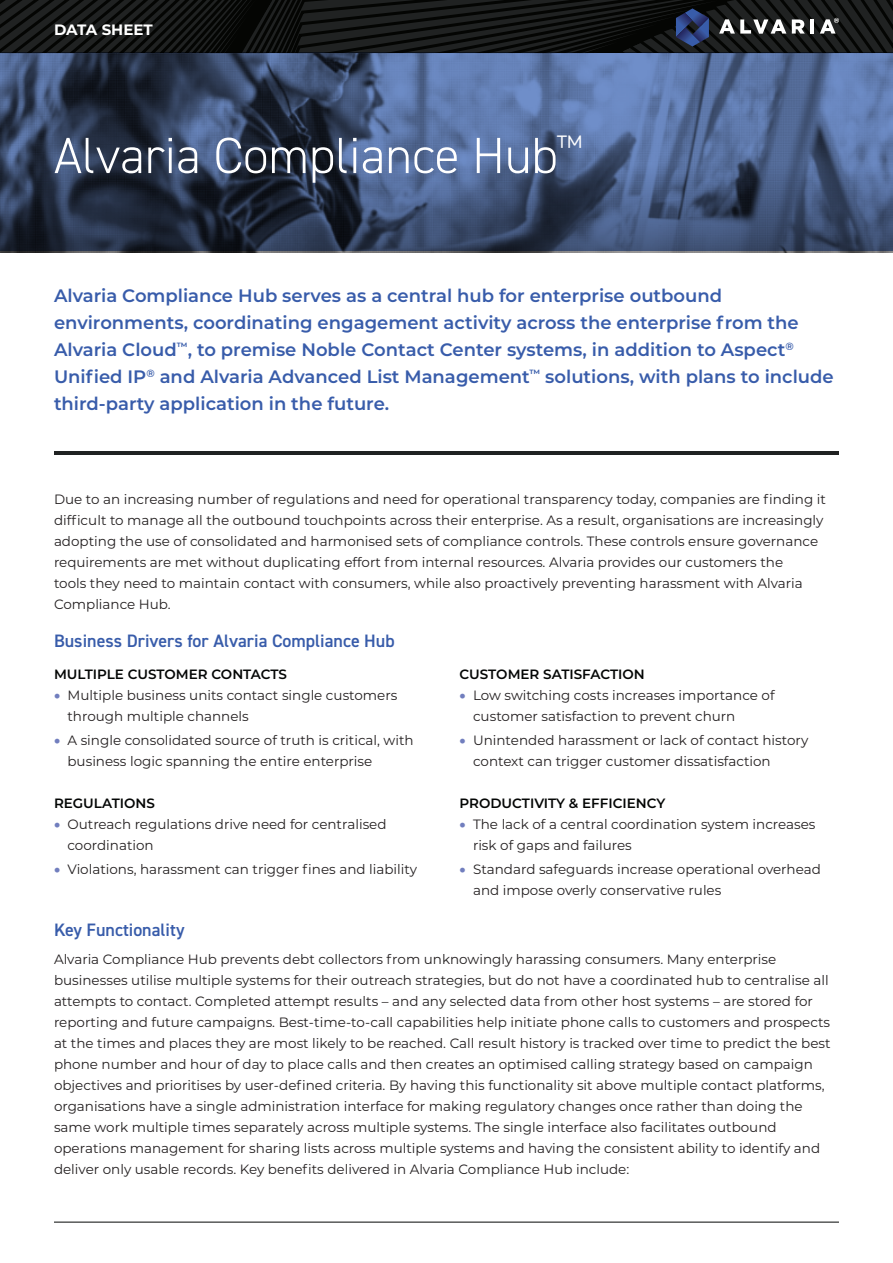
<style>
.page{position:relative;width:893px;height:1263px;background:#fff}
.page>*{position:absolute;margin:0;border:0;box-sizing:border-box;transform-origin:0 0}
.t1{font:300 51px "DIN2014";color:#fff}
.Intro_Text_Orange{font:600 18px/27px "Montserrat";color:#385caa}
.Subhead_Blue{font:600 18px "DIN2014";color:#385caa}
.t2{font:700 15px "Montserrat";color:#fff}
.Body{font:13.5px/21px "Montserrat";color:#231f20}
.Table_Header{font:600 13.5px "Montserrat";color:#040605}
.s1{color:#717ebe}
</style>
<div class="page">
<svg style="left:0;top:0;width:893px;height:52px;background:#131514"></svg>
<svg style="left:719px;top:19px;width:67px;height:15px"></svg>
<svg style="left:792px;top:19px;width:13px;height:15px"></svg>
<hr style="left:810px;top:19px;width:4px;height:15px;background:#fff">
<svg style="left:676px;top:8px;width:33px;height:39px"></svg>
<svg style="left:820px;top:18px;width:19px;height:16px"></svg>
<hr style="left:54px;top:1222px;width:785px;height:1px;background:#040605">
<svg style="left:0;top:52px;width:893px;height:114px;background:#495e85"></svg>
<svg style="left:0;top:166px;width:893px;height:86px;background:#33425e"></svg>
<hr style="left:54px;top:451px;width:785px;height:4px;background:#202222">
<p class="t2" style="left:54px;top:18px;width:100px">DATA SHEET</p>
<p class="t1" style="left:54px;top:124px;width:530px">Alvaria Compliance Hub<sup>™</sup></p>
<p class="Intro_Text_Orange" style="left:54px;top:281px;width:781px">Alvaria Compliance Hub serves as a central hub for enterprise outbound environments, coordinating engagement activity across the enterprise from the Alvaria Cloud<sup>™</sup>, to premise Noble Contact Center systems, in addition to Aspect<sup>® </sup>Unified IP<sup>®</sup> and Alvaria Advanced List Management<sup>™</sup> solutions, with plans to include third-party application in the future.</p>
<p class="Body" style="left:54px;top:488px;width:773px">Due to an increasing number of regulations and need for operational transparency today, companies are finding it difficult to manage all the outbound touchpoints across their enterprise. As a result, organisations are increasingly adopting the use of consolidated and harmonised sets of compliance controls. These controls ensure governance requirements are met without duplicating effort from internal resources. Alvaria provides our customers the<br>tools they need to maintain contact with consumers, while also proactively preventing harassment with Alvaria Compliance Hub.</p>
<p class="Subhead_Blue" style="left:54px;top:628px;width:342px">Business Drivers for Alvaria Compliance Hub</p>
<p class="Table_Header" style="left:54px;top:664px;width:235px">MULTIPLE CUSTOMER CONTACTS</p>
<p class="Body" style="left:68px;top:684px;width:331px;text-indent:-14px"><span class="s1">•</span> Multiple business units contact single customers through multiple channels</p>
<p class="Body" style="left:68px;top:729px;width:348px;text-indent:-14px"><span class="s1">•</span> A single consolidated source of truth is critical, with business logic spanning the entire enterprise</p>
<p class="Table_Header" style="left:460px;top:664px;width:187px">CUSTOMER SATISFACTION</p>
<p class="Body" style="left:473px;top:684px;width:303px;text-indent:-14px"><span class="s1">•</span> Low switching costs increases importance of customer satisfaction to prevent churn</p>
<p class="Body" style="left:473px;top:729px;width:337px;text-indent:-14px"><span class="s1">•</span> Unintended harassment or lack of contact history context can trigger customer dissatisfaction</p>
<p class="Table_Header" style="left:54px;top:793px;width:102px">REGULATIONS</p>
<p class="Body" style="left:68px;top:813px;width:321px;text-indent:-14px"><span class="s1">•</span> Outreach regulations drive need for centralised coordination</p>
<p class="Body" style="left:54px;top:858px;width:365px"><span class="s1">•</span> Violations, harassment can trigger fines and liability</p>
<p class="Table_Header" style="left:460px;top:793px;width:207px">PRODUCTIVITY &amp; EFFICIENCY</p>
<p class="Body" style="left:473px;top:813px;width:344px;text-indent:-14px"><span class="s1">•</span> The lack of a central coordination system increases risk of gaps and failures</p>
<p class="Body" style="left:473px;top:858px;width:349px;text-indent:-14px"><span class="s1">•</span> Standard safeguards increase operational overhead and impose overly conservative rules</p>
<p class="Subhead_Blue" style="left:54px;top:918px;width:132px">Key Functionality</p>
<p class="Body" style="left:54px;top:948px;width:778px">Alvaria Compliance Hub prevents debt collectors from unknowingly harassing consumers. Many enterprise businesses utilise multiple systems for their outreach strategies, but do not have a coordinated hub to centralise all attempts to contact. Completed attempt results – and any selected data from other host systems – are stored for reporting and future campaigns. Best-time-to-call capabilities help initiate phone calls to customers and prospects at the times and places they are most likely to be reached. Call result history is tracked over time to predict the best phone number and hour of day to place calls and then creates an optimised calling strategy based on campaign objectives and prioritises by user-defined criteria. By having this functionality sit above multiple contact platforms, organisations have a single administration interface for making regulatory changes once rather than doing the same work multiple times separately across multiple systems. The single interface also facilitates outbound operations management for sharing lists across multiple systems and having the consistent ability to identify and deliver only usable records. Key benefits delivered in Alvaria Compliance Hub include:</p>
</div>
